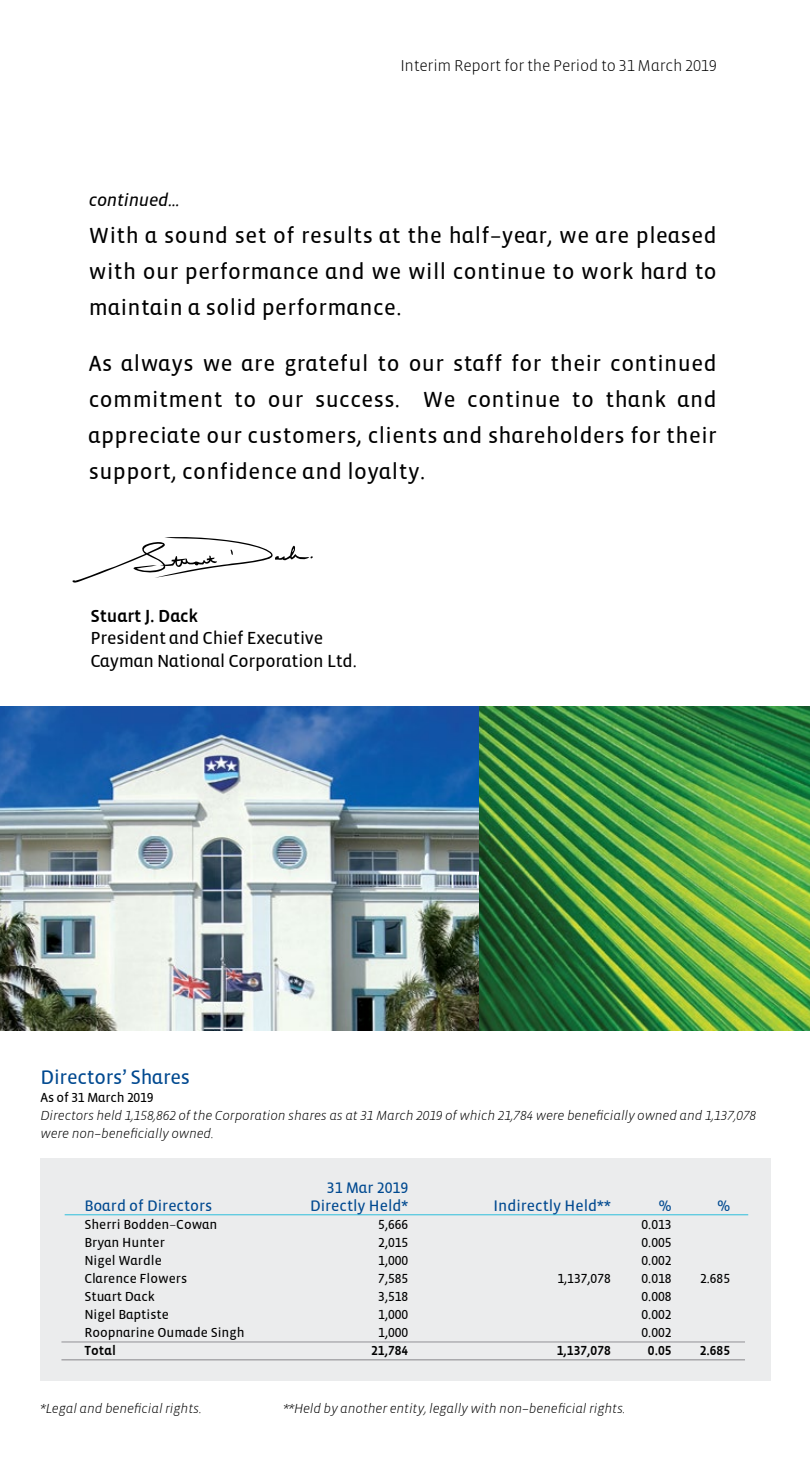
<style>
.page{position:relative;width:810px;height:1458px;background:#fff}
.page>*{position:absolute;margin:0;border:0;box-sizing:border-box;transform-origin:0 0}
.t1{font:22.5px/36px "Vista Sans";letter-spacing:.02em;color:#000;text-align:justify}
.t2{font:20.25px "Vista Sans";letter-spacing:-.01em;color:#004990}
.t3{font:18px/22.5px "Vista Sans";letter-spacing:-.01em;color:#000}
.t4{font:italic 18px "Vista Sans Reg";letter-spacing:-.015em;color:#000}
.t5{font:300 16.2px "Vista Sans";letter-spacing:-.015em;color:#000}
.t6{font:15.75px "Vista Sans";color:#004990}
.t7{font:italic 300 13.5px/18px "Vista Sans";letter-spacing:-.01em;color:#000}
.t8{font:13.5px "Vista Sans";color:#000}
.t9{font:500 13.5px "Vista Sans";color:#000}
.s1{font-weight:500}
.s2{font-weight:300;font-style:italic}
</style>
<div class="page">
<div style="left:40px;top:1159px;width:731px;height:222px;background:#ebeced"></div>
<hr style="left:65px;top:1214px;width:683px;height:1px;background:#42c4dd">
<img style="left:0;top:707px;width:479px;height:324px">
<img style="left:479px;top:707px;width:331px;height:324px">
<svg style="left:72px;top:537px;width:241px;height:46px"></svg>
<hr style="left:61px;top:1342px;width:684px;height:1px;background:#919195">
<hr style="left:61px;top:1359px;width:684px;height:1px;background:#919195">
<p class="t4" style="left:89px;top:191px;width:93px">continued...</p>
<p class="t5" style="left:400px;top:57px;width:318px">Interim Report for the Period to 31 March 2019</p>
<p class="t1" style="left:89px;top:218px;width:630px">With a sound set of results at the half–year, we are pleased with our performance and we will continue to work hard to maintain a solid performance.</p>
<p class="t1" style="left:89px;top:346px;width:630px">As always we are grateful to our staff for their continued commitment to our success. We continue to thank and appreciate our customers, clients and shareholders for their support, confidence and loyalty.</p>
<p class="t3" style="left:91px;top:605px;width:234px"><span class="s1">Stuart J. Dack<br></span>President and Chief Executive</p>
<p class="t3" style="left:91px;top:650px;width:268px">Cayman National Corporation Ltd.</p>
<p class="t2" style="left:40px;top:1067px;width:151px">Directors’ Shares</p>
<p class="t8" style="left:40px;top:1091px;width:115px">As of 31 March 2019</p>
<p class="t7" style="left:40px;top:1107px;width:717px">Directors held 1,158,862 of the Corporation shares as at 31 March 2019 of which 21,784 were beneficially owned and 1,137,078 were non–beneficially owned.</p>
<p class="t6" style="left:327px;top:1179px;width:83px">31 Mar 2019</p>
<p class="t6" style="left:84px;top:1197px;width:129px">Board of Directors</p>
<p class="t6" style="left:310px;top:1197px;width:100px">Directly Held*</p>
<p class="t6" style="left:493px;top:1197px;width:119px">Indirectly Held**</p>
<p class="t6" style="left:659px;top:1197px;width:14px">%</p>
<p class="t6" style="left:717px;top:1197px;width:14px">%</p>
<p class="t8" style="left:84px;top:1217px;width:135px">Sherri Bodden<span class="s2">–</span>Cowan</p>
<p class="t8" style="left:378px;top:1217px;width:32px">5,666</p>
<p class="t8" style="left:642px;top:1217px;width:32px">0.013</p>
<p class="t8" style="left:84px;top:1235px;width:82px">Bryan Hunter</p>
<p class="t8" style="left:378px;top:1235px;width:32px">2,015</p>
<p class="t8" style="left:642px;top:1235px;width:32px">0.005</p>
<p class="t8" style="left:84px;top:1253px;width:79px">Nigel Wardle</p>
<p class="t8" style="left:378px;top:1253px;width:32px">1,000</p>
<p class="t8" style="left:642px;top:1253px;width:32px">0.002</p>
<p class="t8" style="left:84px;top:1271px;width:104px">Clarence Flowers</p>
<p class="t8" style="left:378px;top:1271px;width:32px">7,585</p>
<p class="t8" style="left:558px;top:1271px;width:55px">1,137,078</p>
<p class="t8" style="left:642px;top:1271px;width:32px">0.018</p>
<p class="t8" style="left:700px;top:1271px;width:32px">2.685</p>
<p class="t8" style="left:84px;top:1289px;width:72px">Stuart Dack</p>
<p class="t8" style="left:378px;top:1289px;width:32px">3,518</p>
<p class="t8" style="left:642px;top:1289px;width:32px">0.008</p>
<p class="t8" style="left:84px;top:1307px;width:86px">Nigel Baptiste</p>
<p class="t8" style="left:378px;top:1307px;width:32px">1,000</p>
<p class="t8" style="left:642px;top:1307px;width:32px">0.002</p>
<p class="t8" style="left:84px;top:1325px;width:162px">Roopnarine Oumade Singh</p>
<p class="t8" style="left:378px;top:1325px;width:32px">1,000</p>
<p class="t8" style="left:642px;top:1325px;width:32px">0.002</p>
<p class="t9" style="left:84px;top:1343px;width:33px">Total</p>
<p class="t9" style="left:371px;top:1343px;width:39px">21,784</p>
<p class="t9" style="left:557px;top:1343px;width:56px">1,137,078</p>
<p class="t9" style="left:648px;top:1343px;width:25px">0.05</p>
<p class="t9" style="left:700px;top:1343px;width:32px">2.685</p>
<p class="t7" style="left:40px;top:1400px;width:163px">*Legal and beneficial rights.</p>
<p class="t7" style="left:283px;top:1400px;width:344px">**Held by another entity, legally with non–beneficial rights.</p>
</div>
